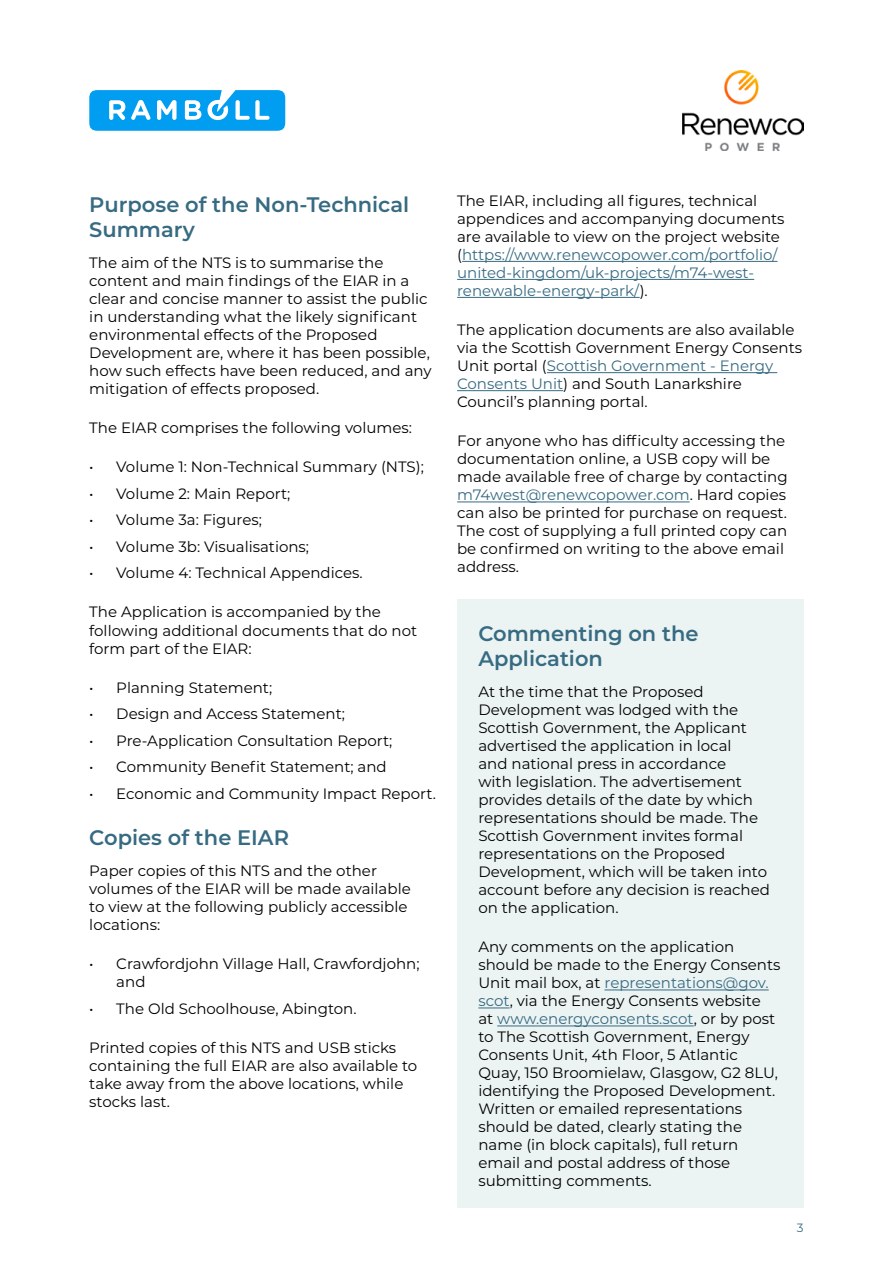
<style>
.page{position:relative;width:893px;height:1263px;background:#fff}
.page>*{position:absolute;margin:0;border:0;box-sizing:border-box;transform-origin:0 0}
.Heading_2{font:600 21px/25.2px "Montserrat";color:#376b82}
.Body{font:15px/18px "Montserrat";color:#000}
.Body_Bullets{font:15px/18px "Montserrat";color:#000}
.t1{font:12px "Montserrat";color:#376b82}
.s1{color:#376b82}
</style>
<div class="page">
<img style="left:682px;top:70px;width:122px;height:81px">
<svg style="left:89px;top:90px;width:196px;height:41px;background:#32b0f2"></svg>
<hr style="left:462px;top:261px;width:315px;height:1px;background:#376b82">
<hr style="left:457px;top:279px;width:297px;height:1px;background:#376b82">
<hr style="left:457px;top:297px;width:183px;height:1px;background:#376b82">
<hr style="left:547px;top:372px;width:230px;height:1px;background:#376b82">
<hr style="left:457px;top:390px;width:106px;height:1px;background:#376b82">
<hr style="left:457px;top:502px;width:233px;height:1px;background:#376b82">
<div style="left:457px;top:600px;width:347px;height:608px;background:#ecf3f3"></div>
<hr style="left:604px;top:989px;width:165px;height:1px;background:#376b82">
<hr style="left:478px;top:1007px;width:32px;height:1px;background:#376b82">
<hr style="left:497px;top:1025px;width:197px;height:1px;background:#376b82">
<h2 class="Heading_2" style="left:89px;top:191px;width:322px">Purpose of the Non-Technical<br>Summary</h2>
<p class="Body" style="left:89px;top:253px;width:344px">The aim of the NTS is to summarise the content and main findings of the EIAR in a clear and concise manner to assist the public in understanding what the likely significant environmental effects of the Proposed Development are, where it has been possible, how such effects have been reduced, and any mitigation of effects proposed.</p>
<p class="Body" style="left:89px;top:418px;width:324px">The EIAR comprises the following volumes:</p>
<p class="Body_Bullets" style="left:89px;top:457px;width:336px">• Volume 1: Non-Technical Summary (NTS);</p>
<p class="Body_Bullets" style="left:89px;top:484px;width:203px">• Volume 2: Main Report;</p>
<p class="Body_Bullets" style="left:89px;top:510px;width:174px">• Volume 3a: Figures;</p>
<p class="Body_Bullets" style="left:89px;top:537px;width:221px">• Volume 3b: Visualisations;</p>
<p class="Body" style="left:89px;top:563px;width:275px">• Volume 4: Technical Appendices.</p>
<p class="Body" style="left:89px;top:603px;width:329px">The Application is accompanied by the following additional documents that do not form part of the EIAR:</p>
<p class="Body_Bullets" style="left:89px;top:678px;width:184px">• Planning Statement;</p>
<p class="Body_Bullets" style="left:89px;top:704px;width:257px">• Design and Access Statement;</p>
<p class="Body_Bullets" style="left:89px;top:731px;width:305px">• Pre-Application Consultation Report;</p>
<p class="Body_Bullets" style="left:89px;top:757px;width:299px">• Community Benefit Statement; and</p>
<p class="Body" style="left:89px;top:784px;width:348px">• Economic and Community Impact Report.</p>
<h2 class="Heading_2" style="left:89px;top:824px;width:201px">Copies of the EIAR</h2>
<p class="Body" style="left:89px;top:861px;width:323px">Paper copies of this NTS and the other volumes of the EIAR will be made available to view at the following publicly accessible locations:</p>
<p class="Body_Bullets" style="left:116px;top:954px;width:305px;text-indent:-27px">• Crawfordjohn Village Hall, Crawfordjohn; and</p>
<p class="Body" style="left:89px;top:999px;width:269px">• The Old Schoolhouse, Abington.</p>
<p class="Body" style="left:89px;top:1038px;width:329px">Printed copies of this NTS and USB sticks containing the full EIAR are also available to take away from the above locations, while stocks last.</p>
<p class="Body" style="left:457px;top:191px;width:329px">The EIAR, including all figures, technical appendices and accompanying documents are available to view on the project website (<span class="s1">https://www.renewcopower.com/portfolio/ united-kingdom/uk-projects/m74-west&shy;renewable-energy-park/</span>).</p>
<p class="Body" style="left:457px;top:320px;width:346px">The application documents are also available via the Scottish Government Energy Consents Unit portal (<span class="s1">Scottish Government - Energy Consents Unit</span>) and South Lanarkshire Council’s planning portal.</p>
<p class="Body" style="left:457px;top:432px;width:332px">For anyone who has difficulty accessing the documentation online, a USB copy will be made available free of charge by contacting <span class="s1">m74west@renewcopower.com</span>. Hard copies can also be printed for purchase on request.<br>The cost of supplying a full printed copy can be confirmed on writing to the above email address.</p>
<h2 class="Heading_2" style="left:478px;top:620px;width:222px">Commenting on the<br>Application</h2>
<p class="Body" style="left:478px;top:682px;width:293px">At the time that the Proposed Development was lodged with the Scottish Government, the Applicant advertised the application in local<br>and national press in accordance<br>with legislation. The advertisement provides details of the date by which representations should be made. The Scottish Government invites formal representations on the Proposed Development, which will be taken into account before any decision is reached on the application.</p>
<p class="Body" style="left:478px;top:937px;width:304px">Any comments on the application should be made to the Energy Consents Unit mail box, at <span class="s1">representations@gov. scot</span>, via the Energy Consents website<br>at <span class="s1">www.energyconsents.scot</span>, or by post to The Scottish Government, Energy Consents Unit, 4th Floor, 5 Atlantic Quay, 150 Broomielaw, Glasgow, G2 8LU, identifying the Proposed Development.<br>Written or emailed representations should be dated, clearly stating the name (in block capitals), full return email and postal address of those submitting comments.</p>
<p class="t1" style="left:797px;top:1219px;width:8px">3</p>
</div>
